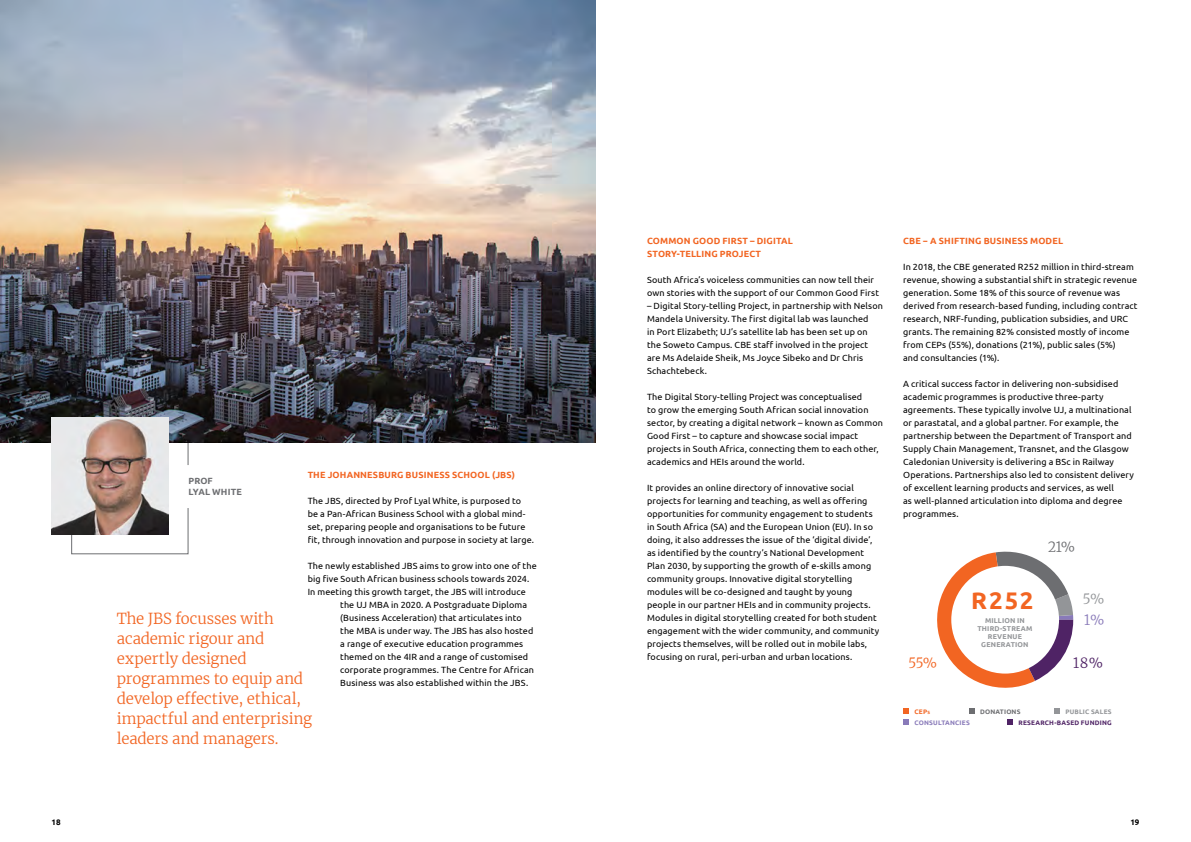
<style>
.page{position:relative;width:1191px;height:842px;background:#fff}
.page>*{position:absolute;margin:0;border:0;box-sizing:border-box;transform-origin:0 0}
.t1{font:700 24px "Ubuntu";color:#f26522}
.t2{font:300 15px/20px "Merriweather";letter-spacing:-.01em;color:#f26522}
.t3{font:300 14px "Merriweather";color:#6d6e71}
.t4{font:300 14px "Merriweather";color:#4f2365}
.t5{font:300 14px "Merriweather";color:#f26522}
.t6{font:300 14px "Merriweather";color:#939598}
.t7{font:300 14px "Merriweather";color:#897ab9}
.t8{font:9px/13px "Ubuntu";letter-spacing:.015em;color:#000}
.t9{font:700 9px/13px "Ubuntu";letter-spacing:.015em;color:#f26522}
.t10{font:700 9px/11px "Ubuntu";letter-spacing:.015em;color:#6d6e71}
.t11{font:700 8px "Ubuntu";color:#000}
.t12{font:700 7px/8px "Ubuntu";letter-spacing:.025em;color:#939598;text-align:center}
.t13{font:700 6.5px "Ubuntu";letter-spacing:.03em;color:#4f2365}
.t14{font:700 6.5px "Ubuntu";letter-spacing:.03em;color:#897ab9}
.t15{font:700 6.5px "Ubuntu";letter-spacing:.03em;color:#939598}
.t16{font:700 6.5px "Ubuntu";letter-spacing:.03em;color:#6d6e71}
.t17{font:700 6.5px "Ubuntu";color:#f26522}
.s1{font-size:4.6px}
</style>
<div class="page">
<svg style="left:71px;top:442px;width:117px;height:112px"></svg>
<img style="left:0;top:0;width:595px;height:442px">
<img style="left:52px;top:417px;width:116px;height:117px">
<svg style="left:937px;top:551px;width:136px;height:137px"></svg>
<div style="left:951px;top:566px;width:108px;height:108px;background:#fff;border-radius:50%"></div>
<svg style="left:969px;top:708px;width:5px;height:6px"></svg>
<svg style="left:1054px;top:708px;width:5px;height:6px"></svg>
<svg style="left:903px;top:708px;width:6px;height:17px"></svg>
<svg style="left:1007px;top:719px;width:5px;height:6px"></svg>
<p class="t9" style="left:308px;top:468px;width:209px">THE JOHANNESBURG BUSINESS SCHOOL (JBS)</p>
<p class="t8" style="left:308px;top:494px;width:228px">The JBS, directed by Prof Lyal White, is purposed to<br>be a Pan-African Business School with a global mind&shy;set, preparing people and organisations to be future fit, through innovation and purpose in society at large.</p>
<p class="t8" style="left:308px;top:559px;width:230px">The newly established JBS aims to grow into one of the big five South African business schools towards 2024.<br>In meeting this growth target, the JBS will introduce</p>
<p class="t8" style="left:340px;top:598px;width:195px">the UJ MBA in 2020. A Postgraduate Diploma (Business Acceleration) that articulates into the MBA is under way. The JBS has also hosted a range of executive education programmes themed on the 4IR and a range of customised corporate programmes. The Centre for African Business was also established within the JBS.</p>
<p class="t10" style="left:188px;top:475px;width:55px">PROF<br>LYAL WHITE</p>
<h2 class="t2" style="left:117px;top:608px;width:197px">The JBS focusses with academic rigour and expertly designed programmes to equip and develop effective, ethical, impactful and enterprising leaders and managers.</h2>
<p class="t9" style="left:647px;top:234px;width:147px">COMMON GOOD FIRST – DIGITAL<br>STORY-TELLING PROJECT</p>
<p class="t8" style="left:647px;top:273px;width:233px">South Africa’s voiceless communities can now tell their own stories with the support of our Common Good First</p>
<p class="t8" style="left:647px;top:299px;width:237px">– Digital Story-telling Project, in partnership with Nelson Mandela University. The first digital lab was launched<br>in Port Elizabeth; UJ’s satellite lab has been set up on the Soweto Campus. CBE staff involved in the project are Ms Adelaide Sheik, Ms Joyce Sibeko and Dr Chris Schachtebeck.</p>
<p class="t8" style="left:647px;top:390px;width:237px">The Digital Story-telling Project was conceptualised<br>to grow the emerging South African social innovation sector, by creating a digital network – known as Common Good First – to capture and showcase social impact projects in South Africa, connecting them to each other, academics and HEIs around the world.</p>
<p class="t8" style="left:647px;top:481px;width:234px">It provides an online directory of innovative social projects for learning and teaching, as well as offering opportunities for community engagement to students in South Africa (SA) and the European Union (EU). In so doing, it also addresses the issue of the ‘digital divide’, as identified by the country’s National Development Plan 2030, by supporting the growth of e-skills among community groups. Innovative digital storytelling modules will be co-designed and taught by young people in our partner HEIs and in community projects.<br>Modules in digital storytelling created for both student engagement with the wider community, and community projects themselves, will be rolled out in mobile labs, focusing on rural, peri-urban and urban locations.</p>
<p class="t9" style="left:903px;top:234px;width:161px">CBE − A SHIFTING BUSINESS MODEL</p>
<p class="t8" style="left:903px;top:260px;width:236px">In 2018, the CBE generated R252 million in third-stream revenue, showing a substantial shift in strategic revenue generation. Some 18% of this source of revenue was derived from research-based funding, including contract research, NRF-funding, publication subsidies, and URC grants. The remaining 82% consisted mostly of income from CEPs (55%), donations (21%), public sales (5%)<br>and consultancies (1%).</p>
<p class="t8" style="left:903px;top:377px;width:232px">A critical success factor in delivering non-subsidised academic programmes is productive three-party agreements. These typically involve UJ, a multinational or parastatal, and a global partner. For example, the partnership between the Department of Transport and Supply Chain Management, Transnet, and the Glasgow Caledonian University is delivering a BSc in Railway Operations. Partnerships also led to consistent delivery of excellent learning products and services, as well<br>as well-planned articulation into diploma and degree programmes.</p>
<h3 class="t5" style="left:908px;top:653px;width:31px">55%</h3>
<h1 class="t1" style="left:971px;top:586px;width:64px">R252</h1>
<p class="t12" style="left:977px;top:616px;width:56px">MILLION IN<br>THIRD-STREAM<br>REVENUE<br>GENERATION</p>
<h3 class="t3" style="left:1048px;top:537px;width:29px">21%</h3>
<h3 class="t6" style="left:1082px;top:589px;width:23px">5%</h3>
<h3 class="t7" style="left:1084px;top:610px;width:22px">1%</h3>
<h3 class="t4" style="left:1073px;top:653px;width:31px">18%</h3>
<p class="t17" style="left:914px;top:708px;width:17px">CEP<span class="s1">s</span></p>
<p class="t16" style="left:980px;top:708px;width:42px">DONATIONS</p>
<p class="t15" style="left:1065px;top:708px;width:48px">PUBLIC SALES</p>
<p class="t14" style="left:914px;top:719px;width:57px">CONSULTANCIES</p>
<p class="t13" style="left:1018px;top:719px;width:95px">RESEARCH-BASED FUNDING</p>
<p class="t11" style="left:52px;top:817px;width:11px">18</p>
<p class="t11" style="left:1130px;top:817px;width:11px">19</p>
</div>
